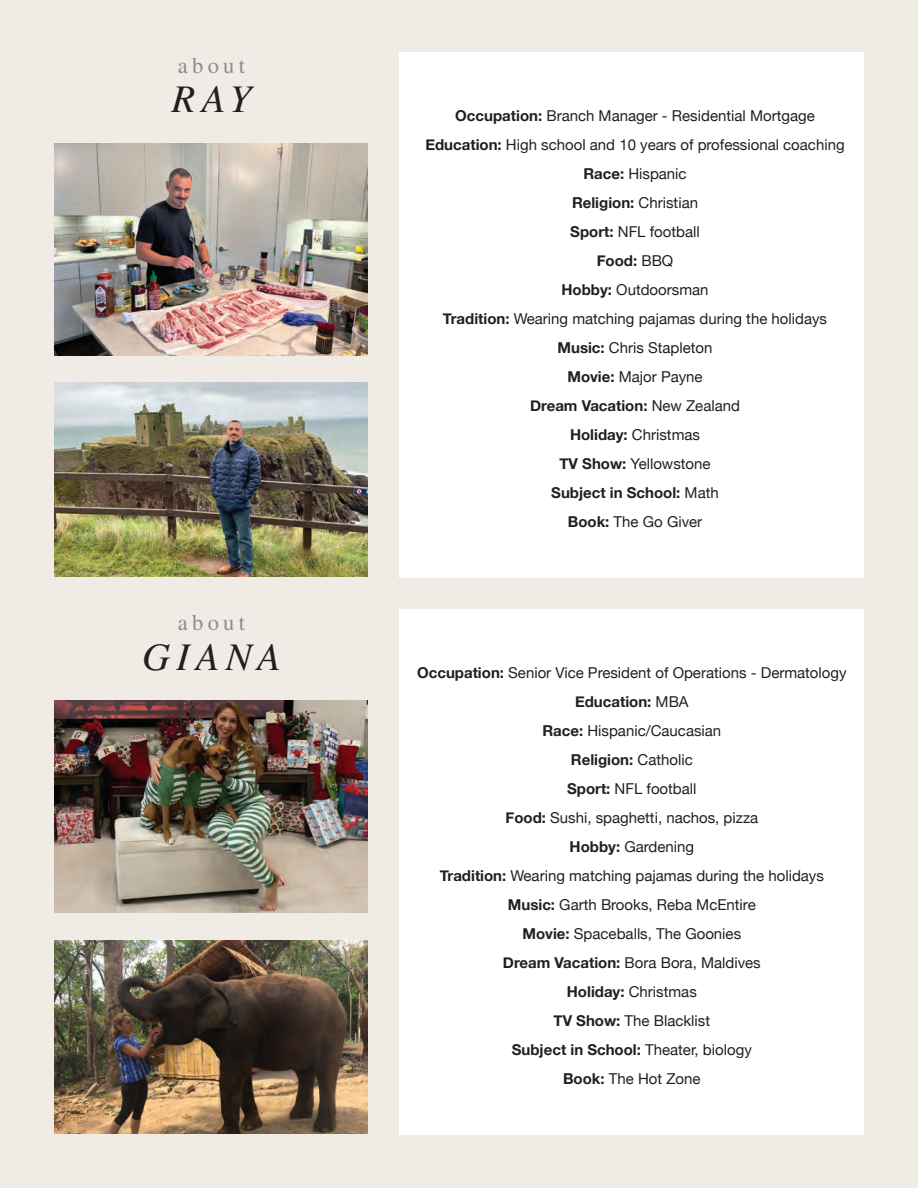
<style>
.page{position:relative;width:918px;height:1188px;background:#f1ebe6}
.page>*{position:absolute;margin:0;border:0;box-sizing:border-box;transform-origin:0 0}
.t1{font:italic 39px "Times LT Std";letter-spacing:.16em;color:#231f20}
.t2{font:22.5px "Times LT Std";letter-spacing:.19em;color:#8b8d90}
.t3{font:15px/29px "Helvetica Neue";color:#231f20;text-align:center}
.s1{font-weight:700}
</style>
<div class="page">
<img style="left:54px;top:143px;width:313px;height:212px">
<img style="left:54px;top:700px;width:313px;height:213px">
<img style="left:54px;top:383px;width:313px;height:194px">
<img style="left:54px;top:940px;width:313px;height:194px">
<div style="left:400px;top:52px;width:464px;height:526px;background:#fff"></div>
<div style="left:400px;top:610px;width:464px;height:525px;background:#fff"></div>
<h2 class="t2" style="left:178px;top:52px;width:69px">about</h2>
<h1 class="t1" style="left:172px;top:78px;width:81px">RAY</h1>
<h2 class="t2" style="left:178px;top:610px;width:69px">about</h2>
<h1 class="t1" style="left:142px;top:635px;width:140px">GIANA</h1>
<p class="t3" style="left:425px;top:102px;width:421px"><span class="s1">Occupation:</span> Branch Manager - Residential Mortgage<br><span class="s1">Education:</span> High school and 10 years of professional coaching<br><span class="s1">Race:</span> Hispanic<br><span class="s1">Religion:</span> Christian<br><span class="s1">Sport:</span> NFL football<br><span class="s1">Food:</span> BBQ<br><span class="s1">Hobby:</span> Outdoorsman<br><span class="s1">Tradition:</span> Wearing matching pajamas during the holidays<br><span class="s1">Music:</span> Chris Stapleton<br><span class="s1">Movie:</span> Major Payne<br><span class="s1">Dream Vacation:</span> New Zealand<br><span class="s1">Holiday:</span> Christmas<br><span class="s1">TV Show:</span> Yellowstone<br><span class="s1">Subject in School:</span> Math<br><span class="s1">Book:</span> The Go Giver</p>
<p class="t3" style="left:417px;top:659px;width:431px"><span class="s1">Occupation:</span> Senior Vice President of Operations - Dermatology<br><span class="s1">Education:</span> MBA<br><span class="s1">Race:</span> Hispanic/Caucasian<br><span class="s1">Religion:</span> Catholic<br><span class="s1">Sport:</span> NFL football<br><span class="s1">Food:</span> Sushi, spaghetti, nachos, pizza<br><span class="s1">Hobby:</span> Gardening<br><span class="s1">Tradition:</span> Wearing matching pajamas during the holidays<br><span class="s1">Music:</span> Garth Brooks, Reba McEntire<br><span class="s1">Movie:</span> Spaceballs, The Goonies<br><span class="s1">Dream Vacation:</span> Bora Bora, Maldives<br><span class="s1">Holiday:</span> Christmas<br><span class="s1">TV Show:</span> The Blacklist<br><span class="s1">Subject in School:</span> Theater, biology<br><span class="s1">Book:</span> The Hot Zone</p>
</div>
